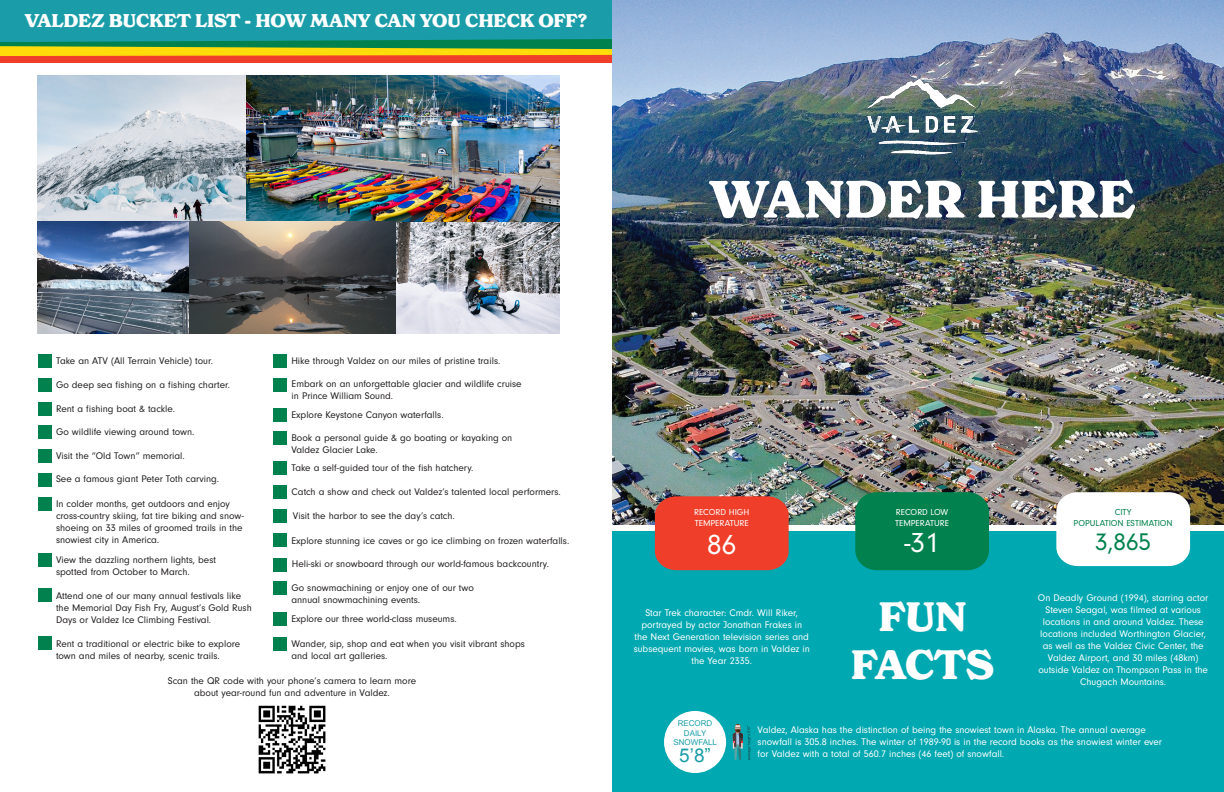
<style>
.page{position:relative;width:1224px;height:792px;background:#fff}
.page>*{position:absolute;margin:0;border:0;box-sizing:border-box;transform-origin:0 0}
.t1{font:700 51px "New Spirit";color:#fff}
.t2{font:700 40px "New Spirit";letter-spacing:-.005em;color:#fff}
.t3{font:29px "Neuzeit Gro";color:#fff}
.t4{font:25px "Neuzeit Gro";color:#00814d}
.t5{font:19px "Arial";color:#1a9da8}
.t6{font:700 18px "New Spirit";color:#fff}
.t7{font:10px/12px "Neuzeit Gro";color:#231f20}
.t8{font:10px/12px "Neuzeit Gro";color:#fff;text-align:center}
.t9{font:9px "Neuzeit Gro";color:#fff}
.t10{font:9px "Neuzeit Gro";color:#00814d}
.t11{font:8px "Arial";color:#1a9da8}
</style>
<div class="page">
<img style="left:612px;top:0;width:612px;height:524px">
<div style="left:612px;top:532px;width:612px;height:260px;background:#00a8b1"></div>
<div style="left:664px;top:711px;width:62px;height:62px;background:#fff;border-radius:50%"></div>
<svg style="left:733px;top:724px;width:18px;height:36px"></svg>
<img style="left:860px;top:59px;width:125px;height:95px">
<div style="left:0;top:0;width:612px;height:42px;background:#1a9da8"></div>
<svg style="left:0;top:39px;width:612px;height:24px;background:#9f8b31"></svg>
<img style="left:258px;top:705px;width:68px;height:69px">
<div style="left:38px;top:354px;width:14px;height:14px;background:#00814d"></div>
<div style="left:38px;top:378px;width:14px;height:14px;background:#00814d"></div>
<div style="left:38px;top:402px;width:14px;height:14px;background:#00814d"></div>
<div style="left:38px;top:426px;width:14px;height:13px;background:#00814d"></div>
<div style="left:38px;top:449px;width:14px;height:14px;background:#00814d"></div>
<div style="left:38px;top:473px;width:14px;height:14px;background:#00814d"></div>
<div style="left:273px;top:612px;width:14px;height:14px;background:#00814d"></div>
<div style="left:273px;top:509px;width:14px;height:14px;background:#00814d"></div>
<div style="left:273px;top:408px;width:14px;height:14px;background:#00814d"></div>
<div style="left:38px;top:588px;width:14px;height:14px;background:#00814d"></div>
<div style="left:273px;top:354px;width:14px;height:14px;background:#00814d"></div>
<div style="left:273px;top:378px;width:14px;height:14px;background:#00814d"></div>
<div style="left:273px;top:432px;width:14px;height:13px;background:#00814d"></div>
<div style="left:273px;top:461px;width:14px;height:14px;background:#00814d"></div>
<div style="left:273px;top:485px;width:14px;height:14px;background:#00814d"></div>
<div style="left:38px;top:497px;width:14px;height:14px;background:#00814d"></div>
<div style="left:38px;top:553px;width:14px;height:14px;background:#00814d"></div>
<div style="left:273px;top:533px;width:14px;height:14px;background:#00814d"></div>
<div style="left:273px;top:558px;width:14px;height:14px;background:#00814d"></div>
<div style="left:273px;top:581px;width:14px;height:14px;background:#00814d"></div>
<img style="left:246px;top:76px;width:314px;height:146px">
<img style="left:38px;top:76px;width:208px;height:146px">
<img style="left:38px;top:222px;width:522px;height:112px">
<div style="left:655px;top:496px;width:134px;height:74px;background:#ef3e29"></div>
<div style="left:855px;top:492px;width:134px;height:78px;background:#00814d;border-radius:21px"></div>
<svg style="left:1056px;top:492px;width:134px;height:74px"></svg>
<div style="left:273px;top:637px;width:14px;height:14px;background:#00814d"></div>
<div style="left:38px;top:636px;width:14px;height:14px;background:#00814d"></div>
<p class="t6" style="left:25px;top:10px;width:564px">VALDEZ BUCKET LIST - HOW MANY CAN YOU CHECK OFF?</p>
<p class="t7" style="left:56px;top:355px;width:159px">Take an ATV (All Terrain Vehicle) tour.</p>
<p class="t7" style="left:56px;top:379px;width:176px">Go deep sea fishing on a fishing charter.</p>
<p class="t7" style="left:56px;top:402px;width:121px">Rent a fishing boat &amp; tackle.</p>
<p class="t7" style="left:56px;top:426px;width:140px">Go wildlife viewing around town.</p>
<p class="t7" style="left:56px;top:450px;width:130px">Visit the “Old Town” memorial.</p>
<p class="t7" style="left:56px;top:473px;width:165px">See a famous giant Peter Toth carving.</p>
<p class="t7" style="left:56px;top:498px;width:189px">In colder months, get outdoors and enjoy cross-country skiing, fat tire biking and snow&shy;shoeing on 33 miles of groomed trails in the snowiest city in America.</p>
<p class="t7" style="left:56px;top:554px;width:161px">View the dazzling northern lights, best spotted from October to March.</p>
<p class="t7" style="left:56px;top:590px;width:197px">Attend one of our many annual festivals like the Memorial Day Fish Fry, August’s Gold Rush<br>Days or Valdez Ice Climbing Festival.</p>
<p class="t7" style="left:56px;top:638px;width:186px">Rent a traditional or electric bike to explore town and miles of nearby, scenic trails.</p>
<p class="t7" style="left:291px;top:355px;width:211px">Hike through Valdez on our miles of pristine trails.</p>
<p class="t7" style="left:292px;top:378px;width:232px">Embark on an unforgettable glacier and wildlife cruise</p>
<p class="t7" style="left:292px;top:390px;width:103px">in Prince William Sound.</p>
<p class="t7" style="left:291px;top:408px;width:154px">Explore Keystone Canyon waterfalls.</p>
<p class="t7" style="left:291px;top:432px;width:222px">Book a personal guide &amp; go boating or kayaking on</p>
<p class="t7" style="left:291px;top:444px;width:88px">Valdez Glacier Lake.</p>
<p class="t7" style="left:291px;top:462px;width:184px">Take a self-guided tour of the fish hatchery.</p>
<p class="t7" style="left:293px;top:509px;width:163px">Visit the harbor to see the day’s catch.</p>
<p class="t7" style="left:292px;top:486px;width:271px">Catch a show and check out Valdez’s talented local performers.</p>
<p class="t7" style="left:291px;top:535px;width:279px">Explore stunning ice caves or go ice climbing on frozen waterfalls.</p>
<p class="t7" style="left:291px;top:581px;width:184px">Go snowmachining or enjoy one of our two annual snowmachining events.</p>
<p class="t7" style="left:292px;top:558px;width:259px">Heli-ski or snowboard through our world-famous backcountry.</p>
<p class="t7" style="left:291px;top:613px;width:167px">Explore our three world-class museums.</p>
<p class="t7" style="left:291px;top:638px;width:235px">Wander, sip, shop and eat when you visit vibrant shops</p>
<p class="t7" style="left:291px;top:650px;width:98px">and local art galleries.</p>
<p class="t7" style="left:168px;top:675px;width:250px;text-align:center">Scan the QR code with your phone’s camera to learn more about year-round fun and adventure in Valdez.</p>
<p class="t1" style="left:710px;top:168px;width:427px">WANDER HERE</p>
<p class="t9" style="left:694px;top:507px;width:57px">RECORD HIGH</p>
<p class="t9" style="left:695px;top:518px;width:55px">TEMPERATURE</p>
<p class="t3" style="left:707px;top:529px;width:30px">86</p>
<p class="t8" style="left:634px;top:607px;width:178px">Star Trek character: Cmdr. Will Riker, portrayed by actor Jonathan Frakes in the Next Generation television series and subsequent movies, was born in Valdez in the Year 2335.</p>
<p class="t9" style="left:896px;top:507px;width:54px">RECORD LOW</p>
<p class="t9" style="left:895px;top:518px;width:55px">TEMPERATURE</p>
<p class="t3" style="left:905px;top:527px;width:37px">-31</p>
<p class="t2" style="left:878px;top:592px;width:90px">FUN</p>
<p class="t2" style="left:851px;top:640px;width:145px">FACTS</p>
<p class="t10" style="left:1115px;top:507px;width:19px">CITY</p>
<p class="t10" style="left:1074px;top:518px;width:101px">POPULATION ESTIMATION</p>
<p class="t4" style="left:1095px;top:528px;width:57px">3,865</p>
<p class="t8" style="left:1038px;top:592px;width:172px">On Deadly Ground (1994), starring actor Steven Seagal, was filmed at various locations in and around Valdez. These locations included Worthington Glacier, as well as the Valdez Civic Center, the Valdez Airport, and 30 miles (48km) outside Valdez on Thompson Pass in the Chugach Mountains.</p>
<p class="t11" style="left:678px;top:718px;width:36px">RECORD</p>
<p class="t11" style="left:684px;top:728px;width:24px">DAILY</p>
<p class="t11" style="left:673px;top:737px;width:45px">SNOWFALL</p>
<p class="t5" style="left:679px;top:743px;width:33px">5’8”</p>
<p class="t8" style="left:758px;top:724px;width:406px;text-align:left">Valdez, Alaska has the distinction of being the snowiest town in Alaska. The annual average snowfall is 305.8 inches. The winter of 1989-90 is in the record books as the snowiest winter ever for Valdez with a total of 560.7 inches (46 feet) of snowfall.</p>
</div>
